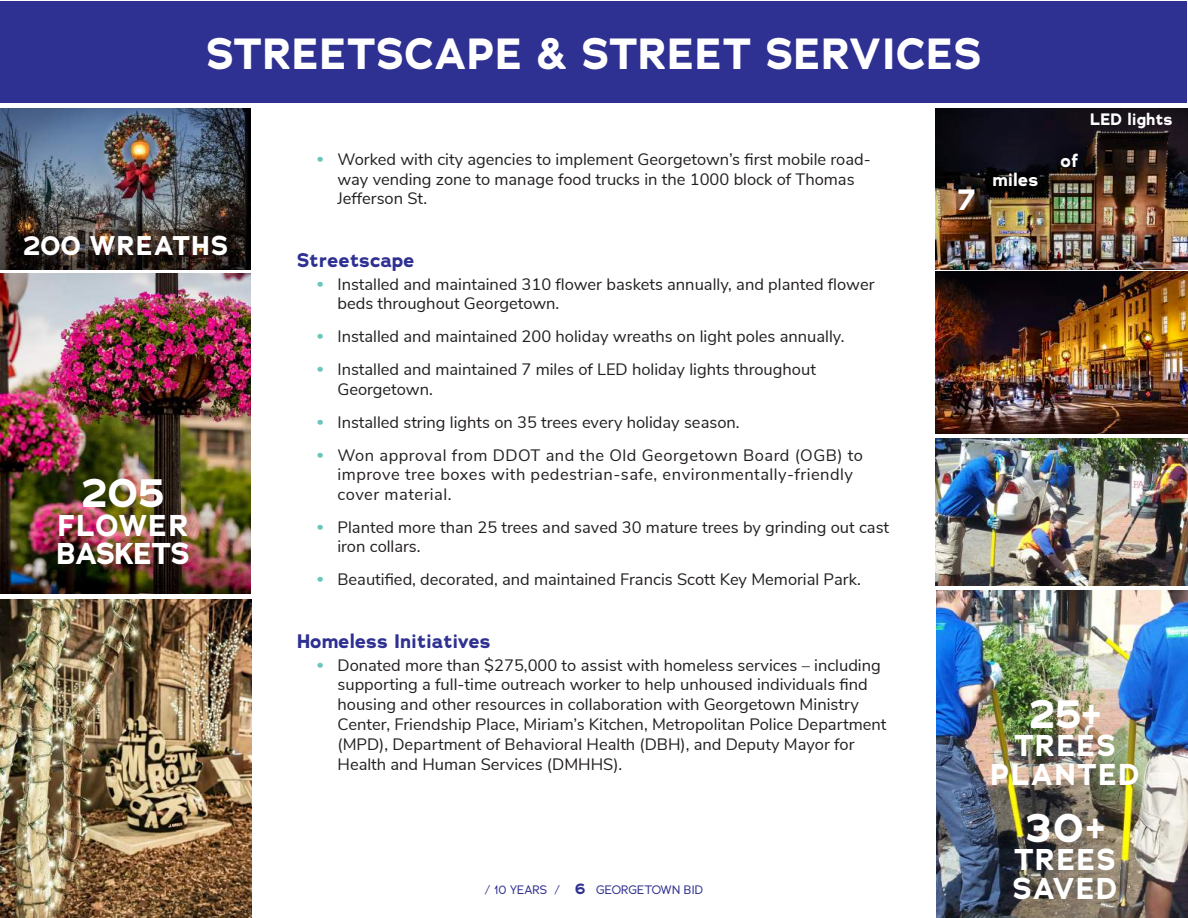
<style>
.page{position:relative;width:1188px;height:918px;background:#fff}
.page>*{position:absolute;margin:0;border:0;box-sizing:border-box;transform-origin:0 0}
.t1{font:700 43.5px "Adrianna";letter-spacing:.015em;color:#fff}
.t2{font:700 40.5px "Adrianna";color:#fff}
.t3{font:700 30px/28.5px "Adrianna";letter-spacing:.05em;color:#fff;text-align:center}
.t4{font:700 30px/28.5px "Adrianna";letter-spacing:-.02em;color:#fff}
.t5{font:700 27px "Adrianna";letter-spacing:.05em;color:#fff}
.t6{font:700 19.5px "Adrianna";color:#2e3092}
.t7{font:700 18px "Adrianna";color:#fff}
.t8{font:16.5px/19.5px "Nunito Sans";color:#231f20}
.t9{font:16.5px/19.5px "Nunito Sans";letter-spacing:.03em;color:#231f20}
.t10{font:700 16.5px "Adrianna";color:#fff}
.t11{font:12px "Adrianna";color:#2e3092}
.s1{font-family:"Adrianna";font-weight:700;color:#68c6bb}
.s2{font-weight:700;font-size:15px}
</style>
<div class="page">
<img style="left:937px;top:590px;width:250px;height:328px">
<img style="left:1px;top:600px;width:250px;height:318px">
<div style="left:1px;top:1px;width:1186px;height:102px;background:#2e3092"></div>
<img style="left:0;top:273px;width:251px;height:321px">
<img style="left:0;top:108px;width:251px;height:162px">
<img style="left:935px;top:108px;width:253px;height:161px">
<img style="left:935px;top:272px;width:253px;height:162px">
<img style="left:935px;top:439px;width:253px;height:147px">
<h1 class="t1" style="left:206px;top:25px;width:777px">STREETSCAPE &amp; STREET SERVICES</h1>
<h3 class="t5" style="left:23px;top:228px;width:207px">200 WREATHS</h3>
<h2 class="t2" style="left:82px;top:466px;width:85px">205</h2>
<h3 class="t4" style="left:57px;top:511px;width:135px">FLOWER<br>BASKETS</h3>
<p class="t8" style="left:338px;top:149px;width:535px;text-indent:-20px"><span class="s1">•</span> Worked with city agencies to implement Georgetown’s first mobile road&shy;way vending zone to manage food trucks in the 1000 block of Thomas<br>Jefferson St.</p>
<p class="t6" style="left:297px;top:248px;width:119px">Streetscape</p>
<p class="t8" style="left:338px;top:273px;width:539px;text-indent:-20px"><span class="s1">•</span> Installed and maintained 310 flower baskets annually, and planted flower beds throughout Georgetown.</p>
<p class="t8" style="left:317px;top:326px;width:529px"><span class="s1">•</span> Installed and maintained 200 holiday wreaths on light poles annually.</p>
<p class="t8" style="left:338px;top:359px;width:480px;text-indent:-20px"><span class="s1">•</span> Installed and maintained 7 miles of LED holiday lights throughout<br>Georgetown.</p>
<p class="t8" style="left:317px;top:411px;width:424px"><span class="s1">•</span> Installed string lights on 35 trees every holiday season.</p>
<p class="t9" style="left:338px;top:444px;width:527px;text-indent:-20px"><span class="s1">•</span> Won approval from DDOT and the Old Georgetown Board (OGB) to improve tree boxes with pedestrian-safe, environmentally-friendly cover material.</p>
<p class="t8" style="left:338px;top:516px;width:553px;text-indent:-20px"><span class="s1">•</span> Planted more than 25 trees and saved 30 mature trees by grinding out cast iron collars.</p>
<p class="t8" style="left:317px;top:569px;width:545px"><span class="s1">•</span> Beautified, decorated, and maintained Francis Scott Key Memorial Park.</p>
<h3 class="t3" style="left:957px;top:186px;width:20px">7</h3>
<p class="t7" style="left:992px;top:168px;width:47px">miles</p>
<p class="t7" style="left:1061px;top:149px;width:19px">of</p>
<p class="t10" style="left:1090px;top:108px;width:84px">LED lights</p>
<p class="t6" style="left:297px;top:628px;width:195px">Homeless Initiatives</p>
<p class="t8" style="left:338px;top:654px;width:551px;text-indent:-20px"><span class="s1">•</span> Donated more than $275,000 to assist with homeless services – including supporting a full-time outreach worker to help unhoused individuals find housing and other resources in collaboration with Georgetown Ministry Center, Friendship Place, Miriam’s Kitchen, Metropolitan Police Department (MPD), Department of Behavioral Health (DBH), and Deputy Mayor for Health and Human Services (DMHHS).</p>
<p class="t11" style="left:485px;top:882px;width:220px">/ 10 YEARS / <span class="s2">6</span> GEORGETOWN BID</p>
<h2 class="t2" style="left:1029px;top:687px;width:74px">25+</h2>
<h3 class="t3" style="left:990px;top:731px;width:151px">TREES<br>PLANTED</h3>
<h2 class="t2" style="left:1025px;top:801px;width:81px">30+</h2>
<h3 class="t3" style="left:1013px;top:845px;width:106px;text-align:left">TREES<br>SAVED</h3>
</div>
